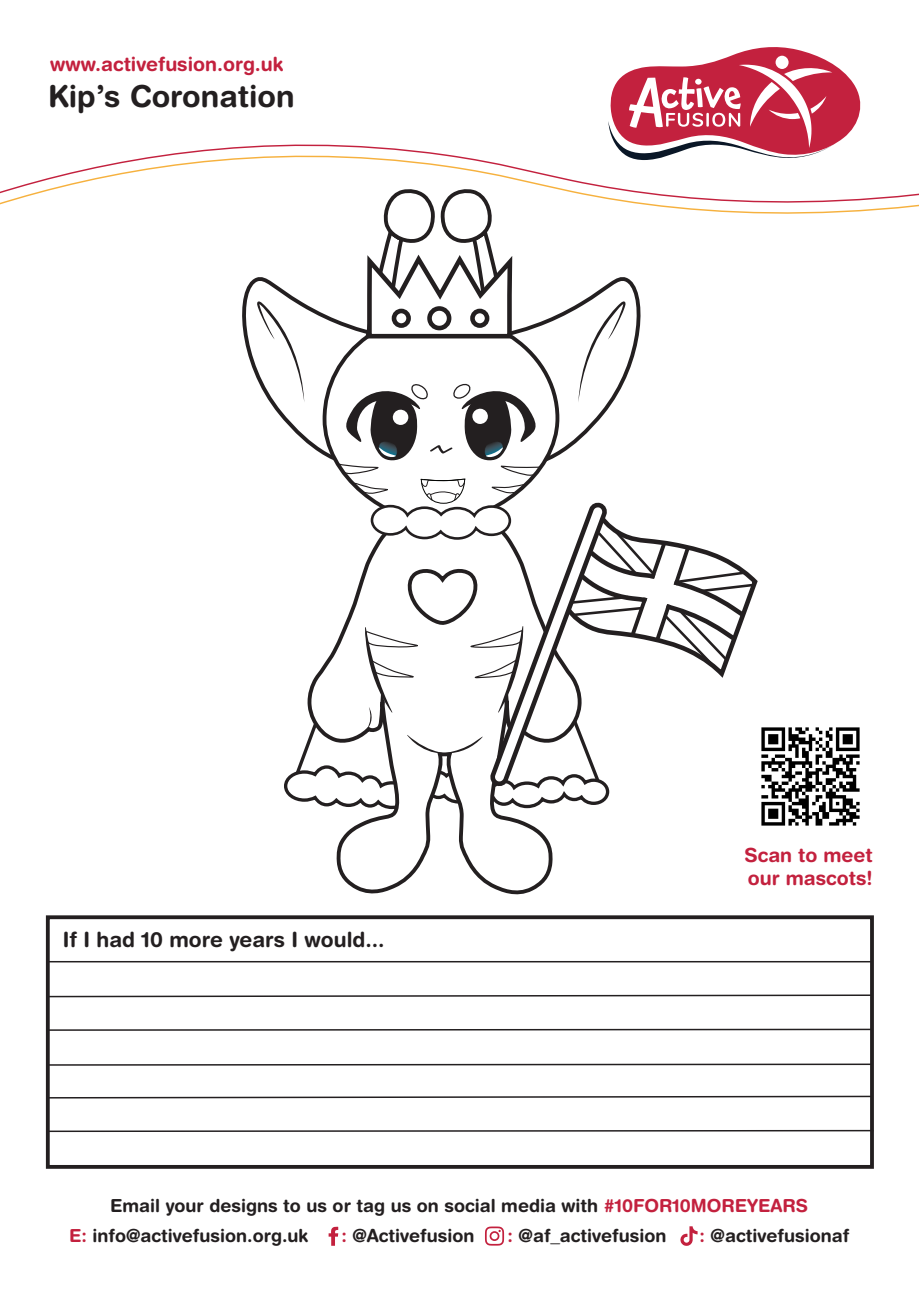
<style>
.page{position:relative;width:919px;height:1289px;background:#fff}
.page>*{position:absolute;margin:0;border:0;box-sizing:border-box;transform-origin:0 0}
.t1{font:700 30.3px "Helvetica Rounded";color:#231f20}
.t2{font:700 21px "Helvetica Rounded";color:#231f20}
.t3{font:700 19.5px/23.4px "Helvetica Rounded";color:#c3213e}
.t4{font:700 18px/30px "Helvetica Rounded";color:#231f20}
.s1{color:#c3213e}
</style>
<div class="page">
<svg style="left:608px;top:47px;width:253px;height:81px"></svg>
<svg style="left:0;top:128px;width:918px;height:86px"></svg>
<svg style="left:336px;top:810px;width:217px;height:85px"></svg>
<svg style="left:231px;top:185px;width:529px;height:625px"></svg>
<div style="left:46px;top:915px;width:827px;height:253px;background:#fff;border:4px solid #231f20"></div>
<hr style="left:48px;top:960px;width:824px;height:2px;background:#231f20">
<svg style="left:46px;top:993px;width:827px;height:5px"></svg>
<svg style="left:47px;top:1027px;width:826px;height:4px"></svg>
<svg style="left:46px;top:1062px;width:826px;height:4px"></svg>
<svg style="left:46px;top:1094px;width:828px;height:5px"></svg>
<svg style="left:47px;top:1129px;width:827px;height:3px"></svg>
<svg style="left:328px;top:1226px;width:10px;height:19px"></svg>
<svg style="left:485px;top:1226px;width:19px;height:19px"></svg>
<svg style="left:680px;top:1226px;width:17px;height:20px"></svg>
<img style="left:747px;top:713px;width:113px;height:113px">
<p class="t3" style="left:50px;top:52px;width:234px">www.activefusion.org.uk</p>
<h1 class="t1" style="left:48px;top:78px;width:248px">Kip’s Coronation</h1>
<p class="t2" style="left:63px;top:926px;width:323px">If I had 10 more years I would...</p>
<p class="t3" style="left:744px;top:842px;width:130px">Scan to meet our mascots!</p>
<p class="t4" style="left:69px;top:1190px;width:740px;text-indent:41px">Email your designs to us or tag us on social media with <span class="s1">#10FOR10MOREYEARS<br>E:</span> info@activefusion.org.uk</p>
<p class="t4" style="left:341px;top:1220px;width:135px"><span class="s1">:</span> @Activefusion</p>
<p class="t4" style="left:507px;top:1220px;width:160px"><span class="s1">:</span> @af_activefusion</p>
<p class="t4" style="left:699px;top:1220px;width:151px"><span class="s1">:</span> @activefusionaf</p>
</div>
